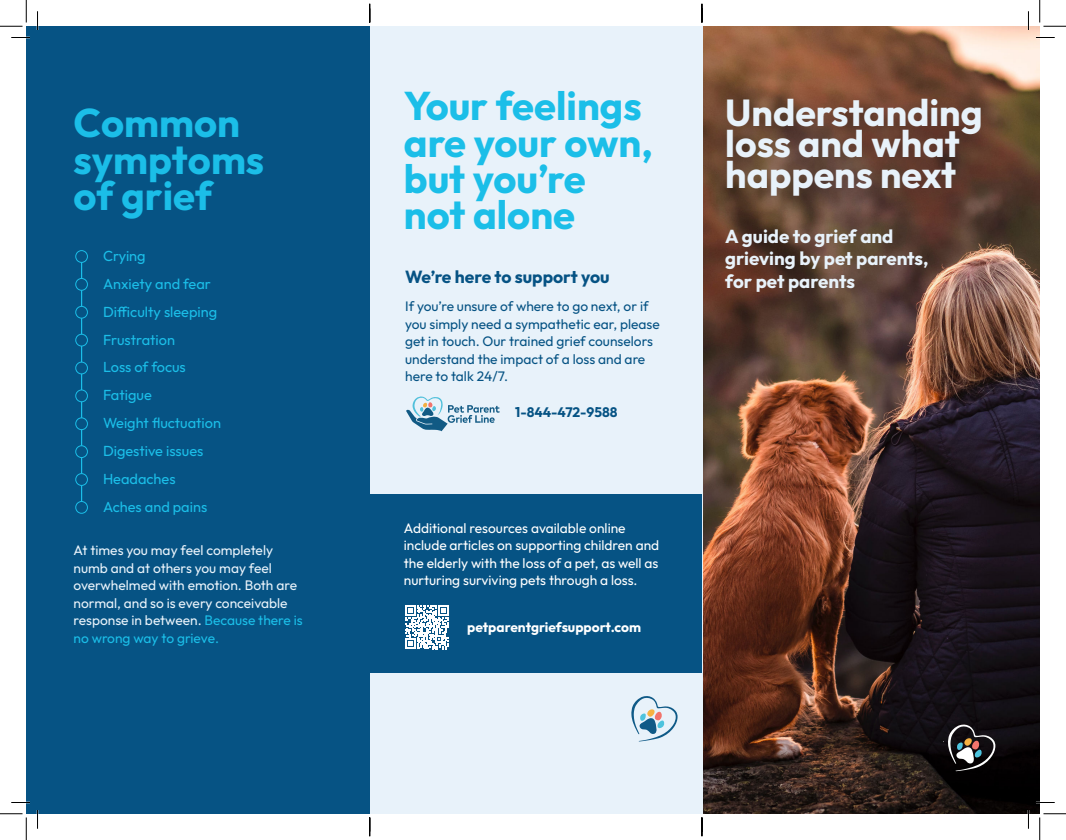
<style>
.page{position:relative;width:1066px;height:840px;background:#fff}
.page>*{position:absolute;margin:0;border:0;box-sizing:border-box;transform-origin:0 0}
.t1{font:700 40px/36.2px "Outfit";color:#1bbee8}
.t2{font:700 37.5px/31.2px "Outfit";color:#e8f2fa}
.t3{font:700 18.75px/22.5px "Outfit";color:#e8f2fa}
.t4{font:700 17.5px "Outfit";color:#065384}
.t5{font:14.5px/27.9px "Outfit";color:#1bbee8}
.t6{font:13.75px/17.5px "Outfit";color:#e8f2fa}
.t7{font:13.75px/17.5px "Outfit";color:#065384}
.t8{font:13.75px/17.5px "Outfit";color:#fff}
.t9{font:700 13.75px "Outfit";color:#fff}
.t10{font:700 13.75px "Outfit";color:#065384}
.s1{color:#1bbee8}
</style>
<div class="page">
<img style="left:702px;top:26px;width:337px;height:788px">
<div style="left:706px;top:79px;width:304px;height:146px;background:#231f20;opacity:.65"></div>
<svg style="left:947px;top:725px;width:48px;height:46px"></svg>
<div style="left:370px;top:26px;width:332px;height:788px;background:#e8f2fa"></div>
<svg style="left:631px;top:696px;width:46px;height:46px"></svg>
<svg style="left:406px;top:396px;width:93px;height:35px"></svg>
<div style="left:369px;top:495px;width:332px;height:178px;background:#065384"></div>
<svg style="left:405px;top:605px;width:43px;height:44px"></svg>
<div style="left:26px;top:26px;width:344px;height:788px;background:#065384"></div>
<hr style="left:81px;top:258px;width:1px;height:251px;background:#1bbee8">
<div style="left:76px;top:251px;width:11px;height:11px;background:#065384;border-radius:50%"></div>
<div style="left:75px;top:250px;width:13px;height:13px;border:1px solid #1bbee8;border-radius:50%"></div>
<div style="left:76px;top:278px;width:11px;height:12px;background:#065384;border-radius:50%"></div>
<div style="left:75px;top:278px;width:13px;height:13px;border:1px solid #1bbee8;border-radius:50%"></div>
<div style="left:76px;top:306px;width:11px;height:12px;background:#065384;border-radius:50%"></div>
<div style="left:75px;top:306px;width:13px;height:13px;border:1px solid #1bbee8;border-radius:50%"></div>
<div style="left:76px;top:334px;width:11px;height:12px;background:#065384;border-radius:50%"></div>
<div style="left:75px;top:334px;width:13px;height:12px;border:1px solid #1bbee8;border-radius:50%"></div>
<div style="left:76px;top:362px;width:11px;height:12px;background:#065384;border-radius:50%"></div>
<div style="left:75px;top:362px;width:13px;height:12px;border:1px solid #1bbee8;border-radius:50%"></div>
<div style="left:76px;top:390px;width:11px;height:12px;background:#065384;border-radius:50%"></div>
<div style="left:75px;top:390px;width:13px;height:12px;border:1px solid #1bbee8;border-radius:50%"></div>
<div style="left:76px;top:418px;width:11px;height:12px;background:#065384;border-radius:50%"></div>
<div style="left:75px;top:417px;width:13px;height:13px;border:1px solid #1bbee8;border-radius:50%"></div>
<div style="left:76px;top:446px;width:11px;height:12px;background:#065384;border-radius:50%"></div>
<div style="left:75px;top:445px;width:13px;height:13px;border:1px solid #1bbee8;border-radius:50%"></div>
<div style="left:76px;top:474px;width:11px;height:11px;background:#065384;border-radius:50%"></div>
<div style="left:75px;top:473px;width:13px;height:13px;border:1px solid #1bbee8;border-radius:50%"></div>
<div style="left:76px;top:502px;width:11px;height:11px;background:#065384;border-radius:50%"></div>
<div style="left:75px;top:501px;width:13px;height:13px;border:1px solid #1bbee8;border-radius:50%"></div>
<svg style="left:11px;top:37px;width:19px;height:1px"></svg>
<svg style="left:1035px;top:37px;width:19px;height:1px"></svg>
<svg style="left:11px;top:802px;width:19px;height:1px"></svg>
<svg style="left:1035px;top:802px;width:19px;height:1px"></svg>
<svg style="left:37px;top:11px;width:1px;height:19px"></svg>
<svg style="left:37px;top:810px;width:1px;height:19px"></svg>
<svg style="left:0;top:0;width:27px;height:27px"></svg>
<svg style="left:0;top:814px;width:27px;height:26px"></svg>
<svg style="left:1039px;top:0;width:26px;height:27px"></svg>
<svg style="left:1039px;top:814px;width:26px;height:26px"></svg>
<svg style="left:369px;top:4px;width:1px;height:18px"></svg>
<svg style="left:369px;top:817px;width:1px;height:19px"></svg>
<svg style="left:701px;top:4px;width:1px;height:18px"></svg>
<svg style="left:701px;top:817px;width:1px;height:19px"></svg>
<h1 class="t1" style="left:73px;top:109px;width:192px">Common symptoms of grief</h1>
<p class="t5" style="left:103px;top:243px;width:119px">Crying<br>Anxiety and fear<br>Difficulty sleeping<br>Frustration<br>Loss of focus<br>Fatigue<br>Weight fluctuation<br>Digestive issues<br>Headaches<br>Aches and pains</p>
<p class="t6" style="left:73px;top:543px;width:231px">At times you may feel completely numb and at others you may feel overwhelmed with emotion. Both are normal, and so is every conceivable response in between. <span class="s1">Because there is no wrong way to grieve.</span></p>
<h1 class="t1" style="left:404px;top:92px;width:250px">Your feelings are your own, but you’re not alone</h1>
<p class="t4" style="left:405px;top:270px;width:206px">We’re here to support you</p>
<p class="t7" style="left:405px;top:299px;width:256px">If you’re unsure of where to go next, or if you simply need a sympathetic ear, please get in touch. Our trained grief counselors understand the impact of a loss and are here to talk 24/7.</p>
<p class="t10" style="left:515px;top:407px;width:104px">1-844-472-9588</p>
<p class="t8" style="left:404px;top:520px;width:257px">Additional resources available online include articles on supporting children and the elderly with the loss of a pet, as well as nurturing surviving pets through a loss.</p>
<p class="t9" style="left:467px;top:621px;width:175px">petparentgriefsupport.com</p>
<h2 class="t2" style="left:725px;top:100px;width:259px">Understanding loss and what happens next</h2>
<h3 class="t3" style="left:725px;top:226px;width:205px">A guide to grief and grieving by pet parents, for pet parents</h3>
</div>
